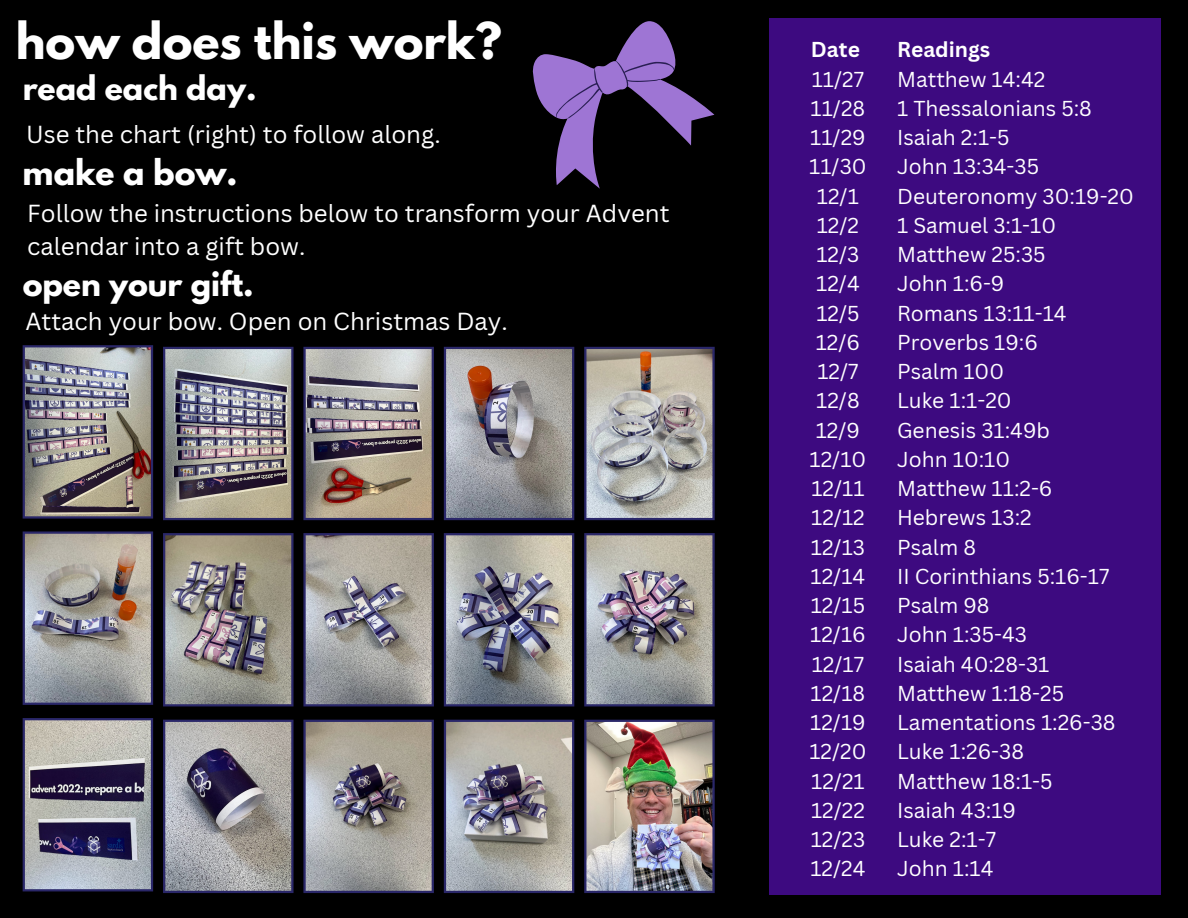
<style>
.page{position:relative;width:1188px;height:918px;background:#000}
.page>*{position:absolute;margin:0;border:0;box-sizing:border-box;transform-origin:0 0}
.t1{font:700 45px "League Spartan";color:#fff}
.t2{font:700 31.5px "League Spartan";color:#fff}
.t3{font:700 30px "League Spartan";color:#fff}
.t4{font:24px/32.7px "Canva Sans";color:#fff}
.t5{font:21px/29.2px "Canva Sans";color:#fff;text-align:center}
.t6{font:700 21px "Canva Sans";color:#fff}
</style>
<div class="page">
<div style="left:769px;top:19px;width:392px;height:876px;background:#3d0a80"></div>
<img style="left:23px;top:345px;width:130px;height:174px">
<img style="left:163px;top:347px;width:131px;height:173px">
<img style="left:303px;top:347px;width:131px;height:173px">
<svg style="left:444px;top:347px;width:130px;height:173px;background:#938f93"></svg>
<svg style="left:584px;top:347px;width:131px;height:173px;background:#aaa7a6"></svg>
<img style="left:23px;top:531px;width:130px;height:174px">
<img style="left:163px;top:533px;width:131px;height:173px">
<svg style="left:303px;top:533px;width:131px;height:173px;background:#9a9799"></svg>
<img style="left:444px;top:533px;width:130px;height:173px">
<img style="left:584px;top:533px;width:131px;height:173px">
<svg style="left:23px;top:718px;width:130px;height:173px;background:#868594"></svg>
<svg style="left:163px;top:720px;width:131px;height:173px;background:#929098"></svg>
<svg style="left:303px;top:720px;width:131px;height:173px;background:#989494"></svg>
<img style="left:444px;top:720px;width:130px;height:173px">
<img style="left:584px;top:720px;width:131px;height:173px">
<svg style="left:532px;top:21px;width:182px;height:168px"></svg>
<h1 class="t1" style="left:16px;top:19px;width:487px">how does this work?</h1>
<h3 class="t3" style="left:23px;top:73px;width:235px">read each day.</h3>
<p class="t4" style="left:26px;top:118px;width:416px">Use the chart (right) to follow along.</p>
<h2 class="t2" style="left:23px;top:157px;width:216px">make a bow.</h2>
<p class="t4" style="left:27px;top:197px;width:644px">Follow the instructions below to transform your Advent calendar into a gift bow.</p>
<h3 class="t3" style="left:23px;top:269px;width:233px">open your gift.</h3>
<p class="t4" style="left:25px;top:304px;width:484px">Attach your bow. Open on Christmas Day.</p>
<p class="t6" style="left:811px;top:35px;width:50px">Date</p>
<p class="t5" style="left:809px;top:64px;width:59px">11/27<br>11/28<br>11/29<br>11/30<br>12/1<br>12/2<br>12/3<br>12/4<br>12/5<br>12/6<br>12/7<br>12/8<br>12/9<br>12/10<br>12/11<br>12/12<br>12/13<br>12/14<br>12/15<br>12/16<br>12/17<br>12/18<br>12/19<br>12/20<br>12/21<br>12/22<br>12/23<br>12/24</p>
<p class="t6" style="left:897px;top:35px;width:95px">Readings</p>
<p class="t5" style="left:897px;top:64px;width:238px;text-align:left">Matthew 14:42<br>1 Thessalonians 5:8<br>Isaiah 2:1-5<br>John 13:34-35<br>Deuteronomy 30:19-20<br>1 Samuel 3:1-10<br>Matthew 25:35<br>John 1:6-9<br>Romans 13:11-14<br>Proverbs 19:6<br>Psalm 100<br>Luke 1:1-20<br>Genesis 31:49b<br>John 10:10<br>Matthew 11:2-6<br>Hebrews 13:2<br>Psalm 8<br>II Corinthians 5:16-17<br>Psalm 98<br>John 1:35-43<br>Isaiah 40:28-31<br>Matthew 1:18-25<br>Lamentations 1:26-38<br>Luke 1:26-38<br>Matthew 18:1-5<br>Isaiah 43:19<br>Luke 2:1-7<br>John 1:14</p>
</div>
